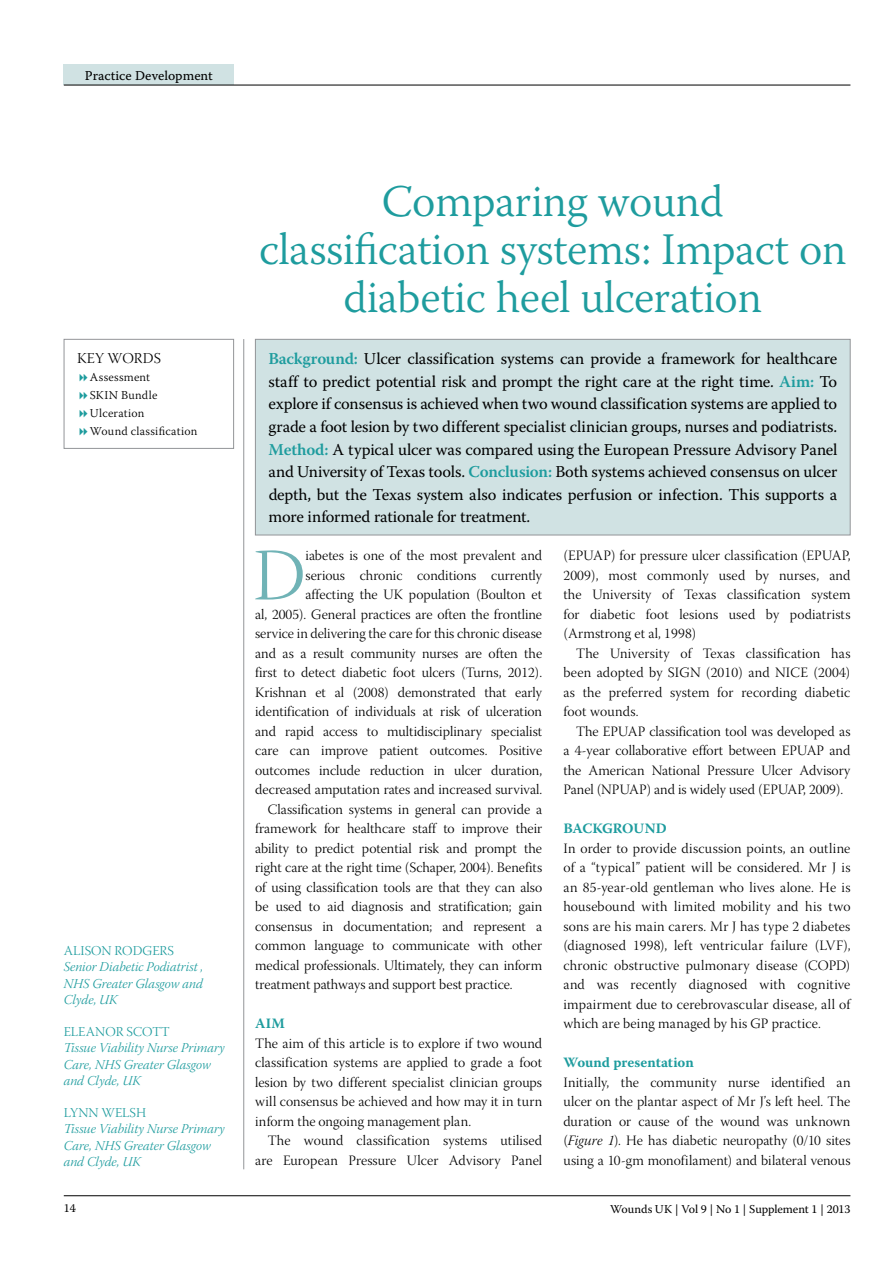
<style>
.page{position:relative;width:893px;height:1263px;background:#fff}
.page>*{position:absolute;margin:0;border:0;box-sizing:border-box;transform-origin:0 0}
.t1{font:73.35px "Warnock Pro Light Subh";color:#70b3b6}
.t2{font:300 45px/48px "Warnock Pro";letter-spacing:-.01em;color:#1e9c9e;text-align:center}
.t3{font:16.5px/22.5px "Warnock Pro";letter-spacing:-.02em;color:#000;text-align:justify}
.t4{font:15px "Warnock Pro Light Subh";letter-spacing:.01em;color:#000}
.t5{font:14.25px/19.5px "Warnock Pro Light Subh";color:#000;text-align:justify}
.t6{font:700 14.25px "Warnock Pro";letter-spacing:-.005em;color:#1e9c9e}
.t7{font:13.5px/16.2px "Warnock Pro Light It Subh";color:#1e9c9e}
.t8{font:13.5px "Warnock Pro Light Subh";color:#1e9c9e}
.t9{font:13.5px "Warnock Pro Capt";color:#000}
.t10{font:300 12px/18px "Warnock Pro";letter-spacing:.02em;color:#000}
.t11{font:12px "Warnock Pro";letter-spacing:-.005em;color:#000}
.s1{font-weight:600;color:#1e9c9e}
.s2{font-family:"Warnock Pro Light It Subh"}
</style>
<div class="page">
<hr style="left:64px;top:1195px;width:786px;height:1px;background:#000">
<div style="left:64px;top:64px;width:170px;height:21px;background:#d0e2e3"></div>
<hr style="left:64px;top:85px;width:786px;height:1px;background:#000">
<hr style="left:243px;top:339px;width:1px;height:830px;background:#939598">
<div style="left:255px;top:339px;width:595px;height:196px;background:#d0e2e3"></div>
<div style="left:255px;top:339px;width:595px;height:196px;border:1px solid #939598"></div>
<div style="left:64px;top:339px;width:170px;height:110px;border:1px solid #939598"></div>
<p class="t9" style="left:85px;top:67px;width:129px">Practice Development</p>
<p class="t4" style="left:77px;top:350px;width:85px">KEY WORDS</p>
<p class="t10" style="left:90px;top:368px;width:109px">Assessment<br>SKIN Bundle<br>Ulceration<br>Wound classification</p>
<p class="t8" style="left:64px;top:943px;width:112px">ALISON RODGERS</p>
<p class="t7" style="left:64px;top:960px;width:141px;text-align:justify">Senior Diabetic Podiatrist , NHS Greater Glasgow and Clyde, UK</p>
<p class="t8" style="left:64px;top:1024px;width:108px">ELEANOR SCOTT</p>
<p class="t7" style="left:64px;top:1041px;width:163px">Tissue Viability Nurse Primary<br>Care, NHS Greater Glasgow and Clyde, UK</p>
<p class="t8" style="left:64px;top:1105px;width:84px">LYNN WELSH</p>
<p class="t7" style="left:64px;top:1122px;width:163px">Tissue Viability Nurse Primary<br>Care, NHS Greater Glasgow and Clyde, UK</p>
<p class="t11" style="left:64px;top:1201px;width:14px">14</p>
<h2 class="t2" style="left:259px;top:177px;width:589px">Comparing wound<br>classification systems: Impact on diabetic heel ulceration</h2>
<p class="t3" style="left:268px;top:347px;width:570px"><span class="s1">Background:</span> Ulcer classification systems can provide a framework for healthcare staff to predict potential risk and prompt the right care at the right time. <span class="s1">Aim:</span> To explore if consensus is achieved when two wound classification systems are applied to grade a foot lesion by two different specialist clinician groups, nurses and podiatrists.<br><span class="s1">Method:</span> A typical ulcer was compared using the European Pressure Advisory Panel and University of Texas tools. <span class="s1">Conclusion:</span> Both systems achieved consensus on ulcer depth, but the Texas system also indicates perfusion or infection. This supports a more informed rationale for treatment.</p>
<h1 class="t1" style="left:253px;top:536px;width:54px">D</h1>
<p class="t5" style="left:305px;top:548px;width:238px">iabetes is one of the most prevalent and</p>
<p class="t5" style="left:305px;top:567px;width:238px">serious chronic conditions currently</p>
<p class="t5" style="left:305px;top:587px;width:238px">affecting the UK population (Boulton et</p>
<p class="t5" style="left:255px;top:606px;width:288px">al, 2005). General practices are often the frontline</p>
<p class="t5" style="left:255px;top:625px;width:288px">service in delivering the care for this chronic disease</p>
<p class="t5" style="left:255px;top:645px;width:289px">and as a result community nurses are often the</p>
<p class="t5" style="left:255px;top:664px;width:288px">first to detect diabetic foot ulcers (Turns, 2012).</p>
<p class="t5" style="left:255px;top:684px;width:288px">Krishnan et al (2008) demonstrated that early</p>
<p class="t5" style="left:255px;top:703px;width:288px">identification of individuals at risk of ulceration</p>
<p class="t5" style="left:255px;top:723px;width:288px">and rapid access to multidisciplinary specialist</p>
<p class="t5" style="left:255px;top:742px;width:289px">care can improve patient outcomes. Positive</p>
<p class="t5" style="left:255px;top:762px;width:289px">outcomes include reduction in ulcer duration,</p>
<p class="t5" style="left:255px;top:781px;width:289px">decreased amputation rates and increased survival.</p>
<p class="t5" style="left:268px;top:801px;width:276px">Classification systems in general can provide a</p>
<p class="t5" style="left:255px;top:820px;width:289px">framework for healthcare staff to improve their</p>
<p class="t5" style="left:255px;top:840px;width:288px">ability to predict potential risk and prompt the</p>
<p class="t5" style="left:255px;top:859px;width:289px">right care at the right time (Schaper, 2004). Benefits</p>
<p class="t5" style="left:255px;top:879px;width:289px">of using classification tools are that they can also</p>
<p class="t5" style="left:255px;top:898px;width:289px">be used to aid diagnosis and stratification; gain</p>
<p class="t5" style="left:255px;top:918px;width:288px">consensus in documentation; and represent a</p>
<p class="t5" style="left:255px;top:937px;width:288px">common language to communicate with other</p>
<p class="t5" style="left:255px;top:957px;width:289px">medical professionals. Ultimately, they can inform</p>
<p class="t5" style="left:255px;top:976px;width:259px">treatment pathways and support best practice.</p>
<p class="t6" style="left:255px;top:1015px;width:31px">Aim</p>
<p class="t5" style="left:255px;top:1035px;width:289px">The aim of this article is to explore if two wound classification systems are applied to grade a foot lesion by two different specialist clinician groups will consensus be achieved and how may it in turn inform the ongoing management plan.</p>
<p class="t5" style="left:255px;top:1132px;width:289px;text-align:right">The wound classification systems utilised are European Pressure Ulcer Advisory Panel</p>
<p class="t5" style="left:563px;top:547px;width:289px">(EPUAP) for pressure ulcer classification (EPUAP, 2009), most commonly used by nurses, and the University of Texas classification system for diabetic foot lesions used by podiatrists (Armstrong et al, 1998)</p>
<p class="t5" style="left:563px;top:645px;width:289px;text-indent:13px">The University of Texas classification has been adopted by SIGN (2010) and NICE (2004) as the preferred system for recording diabetic foot wounds.</p>
<p class="t5" style="left:563px;top:723px;width:289px;text-indent:13px">The EPUAP classification tool was developed as a 4-year collaborative effort between EPUAP and the American National Pressure Ulcer Advisory Panel (NPUAP) and is widely used (EPUAP, 2009).</p>
<p class="t6" style="left:563px;top:820px;width:105px">Background</p>
<p class="t5" style="left:563px;top:840px;width:289px">In order to provide discussion points, an outline of a “typical” patient will be considered. Mr J is an 85-year-old gentleman who lives alone. He is housebound with limited mobility and his two sons are his main carers. Mr J has type 2 diabetes (diagnosed 1998), left ventricular failure (LVF), chronic obstructive pulmonary disease (COPD) and was recently diagnosed with cognitive impairment due to cerebrovascular disease, all of which are being managed by his GP practice.</p>
<p class="t6" style="left:563px;top:1054px;width:132px">Wound presentation</p>
<p class="t5" style="left:563px;top:1074px;width:289px">Initially, the community nurse identified an ulcer on the plantar aspect of Mr J’s left heel. The duration or cause of the wound was unknown (<span class="s2">Figure 1</span>). He has diabetic neuropathy (0/10 sites using a 10-gm monofilament) and bilateral venous</p>
<p class="t11" style="left:610px;top:1202px;width:242px">Wounds UK | Vol 9 | No 1 | Supplement 1 | 2013</p>
</div>
